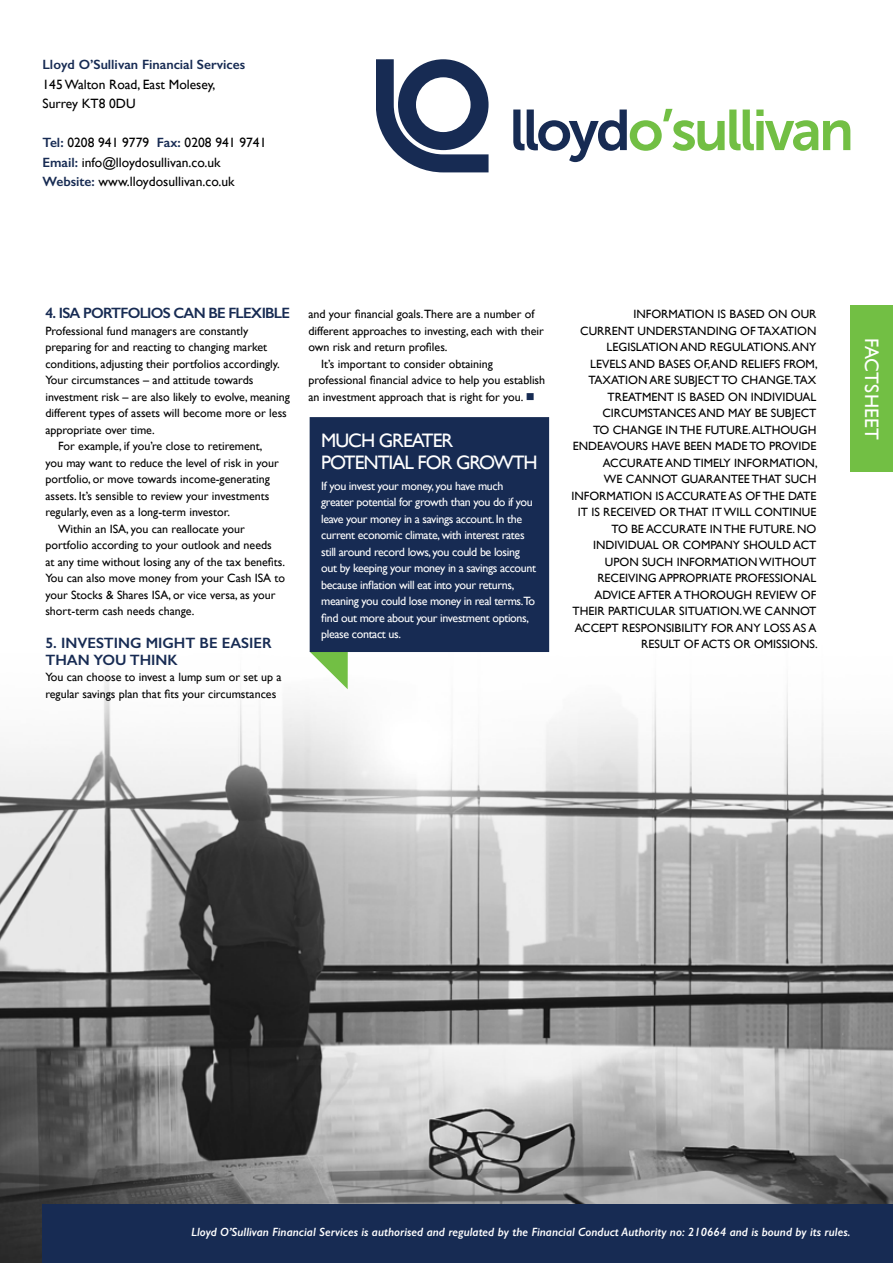
<style>
.page{position:relative;width:893px;height:1263px;background:#fff}
.page>*{position:absolute;margin:0;border:0;box-sizing:border-box;transform-origin:0 0}
.t1{font:19.5px/22.5px "Gill Sans";letter-spacing:-.05em;color:#fff}
.t2{font:19.5px "Gill Sans";letter-spacing:.01em;color:#fff}
.t3{font:600 15px/16.5px "Gill Sans";color:#172b53}
.t4{font:600 15px "Gill Sans";letter-spacing:-.05em;color:#172b53}
.t5{font:13.5px/19.5px "Gill Sans";color:#000}
.t6{font:600 13.5px "Gill Sans";color:#172b53}
.t7{font:12px/16.5px "Gill Sans";color:#000}
.t8{font:12px/16.5px "Gill Sans";letter-spacing:-.03em;color:#fff}
.t9{font:italic 600 12px "Gill Sans";color:#fff}
.s1{font-weight:600;color:#172b53}
.s2{color:#172b53}
</style>
<div class="page">
<img style="left:0;top:583px;width:893px;height:680px">
<svg style="left:310px;top:652px;width:38px;height:37px"></svg>
<div style="left:310px;top:417px;width:239px;height:235px;background:#172b53"></div>
<div style="left:850px;top:306px;width:43px;height:166px;background:#72bf44"></div>
<div style="left:43px;top:1204px;width:850px;height:59px;background:#172b53"></div>
<svg style="left:513px;top:109px;width:337px;height:53px"></svg>
<svg style="left:376px;top:60px;width:113px;height:112px"></svg>
<p class="t6" style="left:43px;top:57px;width:204px">Lloyd O’Sullivan Financial Services</p>
<p class="t5" style="left:43px;top:74px;width:174px">145 Walton Road, East Molesey,<br>Surrey KT8 0DU</p>
<p class="t5" style="left:43px;top:133px;width:225px"><span class="s1">Tel:</span> 0208 941 9779 <span class="s1">Fax:</span> 0208 941 9741<br><span class="s1">Email:</span> info@lloydosullivan.co.uk<br><span class="s1">Website:</span> www.lloydosullivan.co.uk</p>
<p class="t4" style="left:45px;top:304px;width:246px">4. ISA PORTFOLIOS CAN BE FLEXIBLE</p>
<p class="t7" style="left:45px;top:322px;width:205px">Professional fund managers are constantly</p>
<p class="t7" style="left:45px;top:339px;width:223px">preparing for and reacting to changing market</p>
<p class="t7" style="left:45px;top:355px;width:236px">conditions, adjusting their portfolios accordingly.</p>
<p class="t7" style="left:45px;top:372px;width:210px">Your circumstances – and attitude towards</p>
<p class="t7" style="left:45px;top:388px;width:246px">investment risk – are also likely to evolve, meaning</p>
<p class="t7" style="left:45px;top:405px;width:243px">different types of assets will become more or less</p>
<p class="t7" style="left:45px;top:421px;width:111px">appropriate over time.</p>
<p class="t7" style="left:58px;top:438px;width:206px">For example, if you’re close to retirement,</p>
<p class="t7" style="left:45px;top:454px;width:235px">you may want to reduce the level of risk in your</p>
<p class="t7" style="left:45px;top:471px;width:226px">portfolio, or move towards income-generating</p>
<p class="t7" style="left:45px;top:487px;width:226px">assets. It’s sensible to review your investments</p>
<p class="t7" style="left:45px;top:504px;width:186px">regularly, even as a long-term investor.</p>
<p class="t7" style="left:58px;top:520px;width:188px">Within an ISA, you can reallocate your</p>
<p class="t7" style="left:45px;top:537px;width:228px">portfolio according to your outlook and needs</p>
<p class="t7" style="left:45px;top:553px;width:241px">at any time without losing any of the tax benefits.</p>
<p class="t7" style="left:45px;top:570px;width:241px">You can also move money from your Cash ISA to</p>
<p class="t7" style="left:45px;top:586px;width:232px">your Stocks &amp; Shares ISA, or vice versa, as your</p>
<p class="t7" style="left:45px;top:603px;width:151px">short-term cash needs change.</p>
<p class="t3" style="left:45px;top:635px;width:228px">5. INVESTING MIGHT BE EASIER<br>THAN YOU THINK</p>
<p class="t7" style="left:45px;top:669px;width:238px">You can choose to invest a lump sum or set up a regular savings plan that fits your circumstances</p>
<p class="t7" style="left:308px;top:306px;width:228px">and your financial goals.There are a number of</p>
<p class="t7" style="left:308px;top:322px;width:237px">different approaches to investing, each with their</p>
<p class="t7" style="left:308px;top:339px;width:141px">own risk and return profiles.</p>
<p class="t7" style="left:321px;top:355px;width:173px">It’s important to consider obtaining</p>
<p class="t7" style="left:308px;top:372px;width:238px">professional financial advice to help you establish</p>
<p class="t7" style="left:308px;top:388px;width:228px">an investment approach that is right for you. <span class="s2">■</span></p>
<h1 class="t1" style="left:321px;top:429px;width:218px">MUCH GREATER<br>POTENTIAL FOR GROWTH</h1>
<p class="t8" style="left:321px;top:477px;width:216px">If you invest your money, you have much greater potential for growth than you do if you leave your money in a savings account. In the current economic climate, with interest rates still around record lows, you could be losing out by keeping your money in a savings account because inflation will eat into your returns, meaning you could lose money in real terms.To find out more about your investment options, please contact us.</p>
<p class="t7" style="left:571px;top:306px;width:248px;text-align:right">INFORMATION IS BASED ON OUR<br>CURRENT UNDERSTANDING OF TAXATION LEGISLATION AND REGULATIONS. ANY LEVELS AND BASES OF, AND RELIEFS FROM, TAXATION ARE SUBJECT TO CHANGE.TAX TREATMENT IS BASED ON INDIVIDUAL CIRCUMSTANCES AND MAY BE SUBJECT<br>TO CHANGE IN THE FUTURE. ALTHOUGH ENDEAVOURS HAVE BEEN MADE TO PROVIDE ACCURATE AND TIMELY INFORMATION,<br>WE CANNOT GUARANTEE THAT SUCH INFORMATION IS ACCURATE AS OF THE DATE IT IS RECEIVED OR THAT IT WILL CONTINUE TO BE ACCURATE IN THE FUTURE. NO INDIVIDUAL OR COMPANY SHOULD ACT UPON SUCH INFORMATION WITHOUT RECEIVING APPROPRIATE PROFESSIONAL ADVICE AFTER A THOROUGH REVIEW OF THEIR PARTICULAR SITUATION.WE CANNOT ACCEPT RESPONSIBILITY FOR ANY LOSS AS A RESULT OF ACTS OR OMISSIONS.</p>
<h1 class="t2" style="left:883px;top:338px;width:104px;rotate:90deg">FACTSHEET</h1>
<p class="t9" style="left:191px;top:1224px;width:661px">Lloyd O’Sullivan Financial Services is authorised and regulated by the Financial Conduct Authority no: 210664 and is bound by its rules.</p>
</div>
